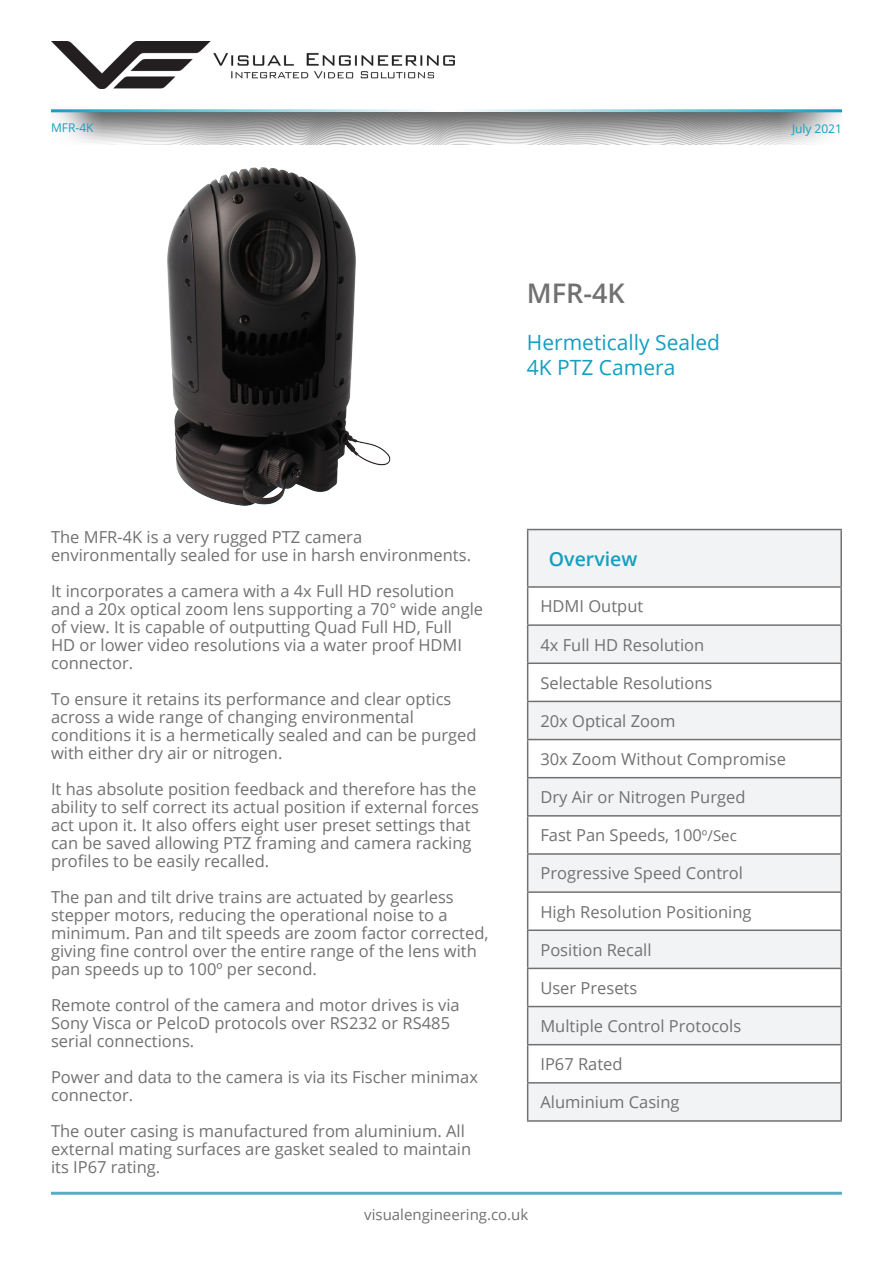
<style>
.page{position:relative;width:893px;height:1263px;background:#fff}
.page>*{position:absolute;margin:0;border:0;box-sizing:border-box;transform-origin:0 0}
.t1{font:600 27px "Open Sans";color:#717171}
.t2{font:21px "Open Sans";color:#149ec0}
.t3{font:600 19.5px "Open Sans";color:#149ec0}
.Body{font:16.5px/18px "Open Sans";color:#717171}
.Paragraph_Style_1{font:16.5px "Open Sans";color:#717171}
.t4{font:15px "Open Sans";color:#717171}
.t5{font:12px "Open Sans";color:#149ec0}
.s1{font-size:15px}
</style>
<div class="page">
<img style="left:51px;top:112px;width:791px;height:33px">
<hr style="left:51px;top:109px;width:791px;height:3px;background:#149ec0">
<img style="left:51px;top:41px;width:403px;height:48px">
<svg style="left:528px;top:530px;width:312px;height:590px;fill:#f2f3f4"></svg>
<hr style="left:527px;top:586px;width:315px;height:2px;background:#717171">
<hr style="left:527px;top:624px;width:315px;height:2px;background:#717171">
<hr style="left:527px;top:662px;width:315px;height:2px;background:#717171">
<hr style="left:527px;top:701px;width:315px;height:1px;background:#717171">
<hr style="left:527px;top:739px;width:315px;height:1px;background:#717171">
<hr style="left:527px;top:777px;width:315px;height:1px;background:#717171">
<hr style="left:527px;top:815px;width:315px;height:1px;background:#717171">
<hr style="left:527px;top:853px;width:315px;height:2px;background:#717171">
<hr style="left:527px;top:891px;width:315px;height:2px;background:#717171">
<hr style="left:527px;top:929px;width:315px;height:2px;background:#717171">
<hr style="left:527px;top:968px;width:315px;height:1px;background:#717171">
<hr style="left:527px;top:1006px;width:315px;height:1px;background:#717171">
<hr style="left:527px;top:1044px;width:315px;height:1px;background:#717171">
<hr style="left:527px;top:1082px;width:315px;height:1px;background:#717171">
<hr style="left:527px;top:1120px;width:315px;height:2px;background:#717171">
<hr style="left:527px;top:529px;width:315px;height:1px;background:#717171">
<hr style="left:527px;top:530px;width:1px;height:56px;background:#717171">
<hr style="left:840px;top:530px;width:2px;height:56px;background:#717171">
<hr style="left:527px;top:588px;width:1px;height:36px;background:#717171">
<hr style="left:840px;top:588px;width:2px;height:36px;background:#717171">
<hr style="left:527px;top:626px;width:1px;height:36px;background:#717171">
<hr style="left:840px;top:626px;width:2px;height:36px;background:#717171">
<hr style="left:527px;top:664px;width:1px;height:37px;background:#717171">
<hr style="left:840px;top:664px;width:2px;height:37px;background:#717171">
<hr style="left:527px;top:702px;width:1px;height:37px;background:#717171">
<hr style="left:840px;top:702px;width:2px;height:37px;background:#717171">
<hr style="left:527px;top:740px;width:1px;height:37px;background:#717171">
<hr style="left:840px;top:740px;width:2px;height:37px;background:#717171">
<hr style="left:527px;top:778px;width:1px;height:37px;background:#717171">
<hr style="left:840px;top:778px;width:2px;height:37px;background:#717171">
<hr style="left:527px;top:816px;width:1px;height:37px;background:#717171">
<hr style="left:840px;top:816px;width:2px;height:37px;background:#717171">
<hr style="left:527px;top:855px;width:1px;height:36px;background:#717171">
<hr style="left:840px;top:855px;width:2px;height:36px;background:#717171">
<hr style="left:527px;top:893px;width:1px;height:36px;background:#717171">
<hr style="left:840px;top:893px;width:2px;height:36px;background:#717171">
<hr style="left:527px;top:931px;width:1px;height:37px;background:#717171">
<hr style="left:840px;top:931px;width:2px;height:37px;background:#717171">
<hr style="left:527px;top:969px;width:1px;height:37px;background:#717171">
<hr style="left:840px;top:969px;width:2px;height:37px;background:#717171">
<hr style="left:527px;top:1007px;width:1px;height:37px;background:#717171">
<hr style="left:840px;top:1007px;width:2px;height:37px;background:#717171">
<hr style="left:527px;top:1045px;width:1px;height:37px;background:#717171">
<hr style="left:840px;top:1045px;width:2px;height:37px;background:#717171">
<hr style="left:527px;top:1083px;width:1px;height:37px;background:#717171">
<hr style="left:840px;top:1083px;width:2px;height:37px;background:#717171">
<img style="left:127px;top:139px;width:273px;height:367px">
<hr style="left:51px;top:1192px;width:791px;height:3px;background:#5aacc9">
<p class="t5" style="left:51px;top:120px;width:44px">MFR-4K</p>
<p class="t5" style="left:792px;top:120px;width:51px">July 2021</p>
<h1 class="t1" style="left:527px;top:275px;width:99px">MFR-4K</h1>
<h2 class="t2" style="left:527px;top:327px;width:195px">Hermetically Sealed</h2>
<h2 class="t2" style="left:527px;top:353px;width:150px">4K PTZ Camera</h2>
<p class="Body" style="left:51px;top:528px;width:422px">The MFR-4K is a very rugged PTZ camera environmentally sealed for use in harsh environments.</p>
<p class="Body" style="left:51px;top:582px;width:434px">It incorporates a camera with a 4x Full HD resolution and a 20x optical zoom lens supporting a 70° wide angle of view. It is capable of outputting Quad Full HD, Full<br>HD or lower video resolutions via a water proof HDMI connector.</p>
<p class="Body" style="left:51px;top:690px;width:427px">To ensure it retains its performance and clear optics across a wide range of changing environmental conditions it is a hermetically sealed and can be purged with either dry air or nitrogen.</p>
<p class="Body" style="left:51px;top:780px;width:430px">It has absolute position feedback and therefore has the ability to self correct its actual position if external forces act upon it. It also offers eight user preset settings that can be saved allowing PTZ framing and camera racking profiles to be easily recalled.</p>
<p class="Body" style="left:51px;top:888px;width:439px">The pan and tilt drive trains are actuated by gearless stepper motors, reducing the operational noise to a minimum. Pan and tilt speeds are zoom factor corrected, giving fine control over the entire range of the lens with pan speeds up to 100º per second.</p>
<p class="Body" style="left:51px;top:996px;width:410px">Remote control of the camera and motor drives is via<br>Sony Visca or PelcoD protocols over RS232 or RS485 serial connections.</p>
<p class="Body" style="left:51px;top:1068px;width:428px">Power and data to the camera is via its Fischer minimax connector.</p>
<p class="Body" style="left:51px;top:1122px;width:422px">The outer casing is manufactured from aluminium. All external mating surfaces are gasket sealed to maintain its IP67 rating.</p>
<h3 class="t3" style="left:549px;top:545px;width:90px">Overview</h3>
<p class="Paragraph_Style_1" style="left:540px;top:595px;width:104px">HDMI Output</p>
<p class="Paragraph_Style_1" style="left:540px;top:633px;width:165px">4x Full HD Resolution</p>
<p class="Paragraph_Style_1" style="left:540px;top:671px;width:173px">Selectable Resolutions</p>
<p class="Paragraph_Style_1" style="left:540px;top:709px;width:136px">20x Optical Zoom</p>
<p class="Paragraph_Style_1" style="left:540px;top:748px;width:247px">30x Zoom Without Compromise</p>
<p class="Paragraph_Style_1" style="left:540px;top:786px;width:207px">Dry Air or Nitrogen Purged</p>
<p class="Paragraph_Style_1" style="left:540px;top:824px;width:198px">Fast Pan Speeds, 100<span class="s1">º/Sec</span></p>
<p class="Paragraph_Style_1" style="left:540px;top:862px;width:204px">Progressive Speed Control</p>
<p class="Paragraph_Style_1" style="left:540px;top:900px;width:213px">High Resolution Positioning</p>
<p class="Paragraph_Style_1" style="left:540px;top:938px;width:113px">Position Recall</p>
<p class="Paragraph_Style_1" style="left:540px;top:976px;width:98px">User Presets</p>
<p class="Paragraph_Style_1" style="left:540px;top:1015px;width:202px">Multiple Control Protocols</p>
<p class="Paragraph_Style_1" style="left:540px;top:1053px;width:84px">IP67 Rated</p>
<p class="Paragraph_Style_1" style="left:540px;top:1091px;width:141px">Aluminium Casing</p>
<p class="t4" style="left:364px;top:1204px;width:166px">visualengineering.co.uk</p>
</div>
